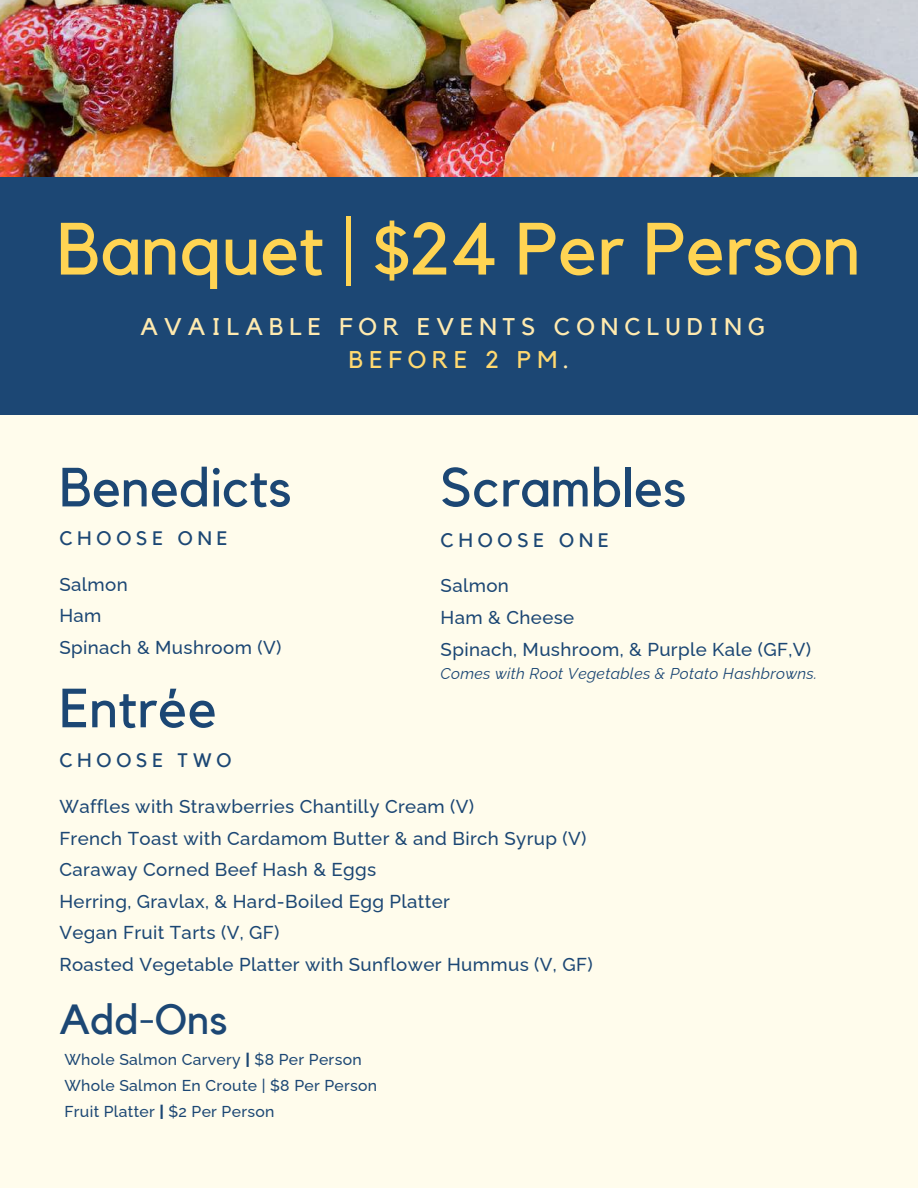
<style>
.page{position:relative;width:918px;height:1188px;background:#fffcec}
.page>*{position:absolute;margin:0;border:0;box-sizing:border-box;transform-origin:0 0}
.t1{font:73.05px "Kollektif";color:#ffd453}
.t2{font:54.45px "Kollektif";color:#1c4774}
.t3{font:42px "Kollektif";color:#1c4774}
.t4{font:24.15px/33.8px "Kollektif";letter-spacing:.25em;color:#ffeaaf;text-align:center}
.t5{font:19.5px "Kollektif";letter-spacing:.25em;color:#1c4774}
.t6{font:500 18.75px/31.5px "Raleway";letter-spacing:.02em;color:#1c4774}
.t7{font:500 15.75px/25.8px "Raleway";letter-spacing:.02em;color:#1c4774}
.t8{font:italic 15.75px "Raleway";letter-spacing:.02em;color:#1c4774}
.s1{color:#ffd970}
.s2{font-weight:800}
</style>
<div class="page">
<div style="left:0;top:0;width:918px;height:415px;background:#1c4774"></div>
<img style="left:0;top:0;width:918px;height:177px">
<h1 class="t1" style="left:57px;top:215px;width:806px">Banquet | $24 Per Person</h1>
<p class="t4" style="left:140px;top:310px;width:626px">AVAILABLE FOR EVENTS CONCLUDING<br><span class="s1">BEFORE 2 PM</span>.</p>
<h2 class="t2" style="left:59px;top:462px;width:234px">Benedicts</h2>
<p class="t5" style="left:59px;top:529px;width:170px">CHOOSE ONE</p>
<p class="t6" style="left:59px;top:568px;width:224px">Salmon<br>Ham<br>Spinach &amp; Mushroom (V)</p>
<h2 class="t2" style="left:59px;top:683px;width:159px">Entrée</h2>
<p class="t5" style="left:59px;top:751px;width:174px">CHOOSE TWO</p>
<h2 class="t2" style="left:441px;top:462px;width:247px">Scrambles</h2>
<p class="t5" style="left:441px;top:531px;width:170px">CHOOSE ONE</p>
<p class="t6" style="left:441px;top:570px;width:372px">Salmon<br>Ham &amp; Cheese<br>Spinach, Mushroom, &amp; Purple Kale (GF,V)</p>
<p class="t8" style="left:441px;top:664px;width:378px">Comes with Root Vegetables &amp; Potato Hashbrowns.</p>
<p class="t6" style="left:59px;top:791px;width:535px">Waffles with Strawberries Chantilly Cream (V)<br>French Toast with Cardamom Butter &amp; and Birch Syrup (V)<br>Caraway Corned Beef Hash &amp; Eggs<br>Herring, Gravlax, &amp; Hard-Boiled Egg Platter<br>Vegan Fruit Tarts (V, GF)<br>Roasted Vegetable Platter with Sunflower Hummus (V, GF)</p>
<h3 class="t3" style="left:59px;top:1000px;width:170px">Add-Ons</h3>
<p class="t7" style="left:64px;top:1046px;width:314px">Whole Salmon Carvery <span class="s2">|</span> $8 Per Person<br>Whole Salmon En Croute | $8 Per Person<br>Fruit Platter <span class="s2">|</span> $2 Per Person</p>
</div>
